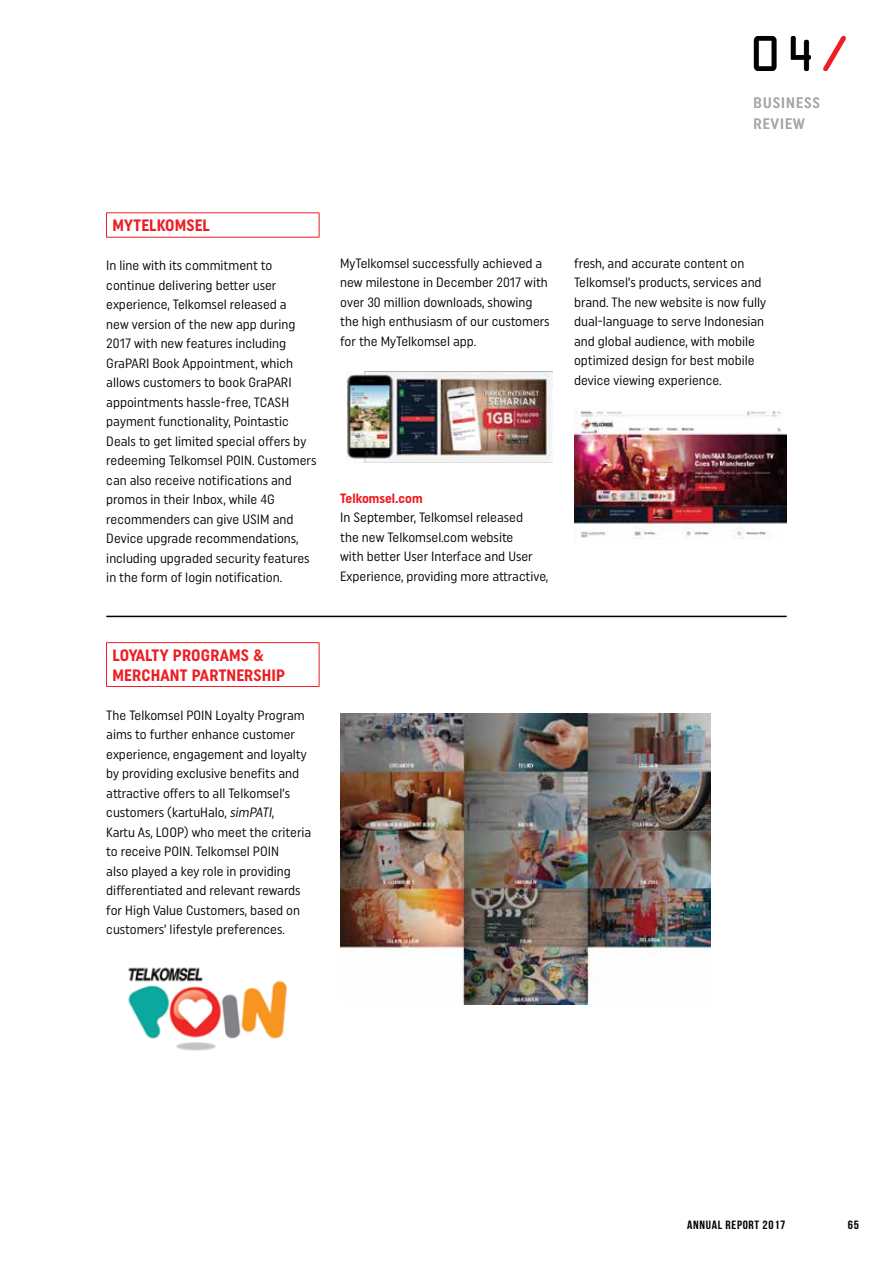
<style>
.page{position:relative;width:893px;height:1263px;background:#fff}
.page>*{position:absolute;margin:0;border:0;box-sizing:border-box;transform-origin:0 0}
.t1{font:45px "OCRA Std";color:#000}
.t2{font:700 16.5px/19.5px "Uniform Condensed";letter-spacing:.01em;color:#ed1d24}
.t3{font:500 15px/21px "Uniform Condensed";letter-spacing:.07em;color:#a7a9ac}
.t4{font:13.5px/19.5px "Uniform Condensed";color:#000}
.t5{font:700 13.5px "Uniform Condensed";color:#ed1d24}
.t6{font:12px "Bebas Neue";letter-spacing:.05em;color:#000;scale:1.1 1}
.s1{color:#ed1d24}
</style>
<div class="page">
<hr style="left:106px;top:616px;width:681px;height:1px;background:#000">
<hr style="left:106px;top:213px;width:213px;height:1px;background:#ed1d24">
<svg style="left:106px;top:214px;width:1px;height:23px"></svg>
<svg style="left:319px;top:213px;width:1px;height:24px"></svg>
<hr style="left:106px;top:237px;width:213px;height:1px;background:#ed1d24">
<img style="left:346px;top:371px;width:207px;height:92px">
<img style="left:574px;top:410px;width:213px;height:129px">
<hr style="left:106px;top:642px;width:213px;height:1px;background:#ed1d24">
<hr style="left:106px;top:643px;width:1px;height:43px;background:#ed1d24">
<hr style="left:319px;top:643px;width:1px;height:43px;background:#ed1d24">
<hr style="left:106px;top:686px;width:213px;height:1px;background:#ed1d24">
<img style="left:340px;top:713px;width:371px;height:291px">
<img style="left:128px;top:967px;width:159px;height:84px">
<h1 class="t1" style="left:749px;top:34px;width:103px">04<span class="s1">/</span></h1>
<p class="t3" style="left:763px;top:92px;width:59px;text-indent:-9px">BUSINESSSS<br>E</p>
<p class="t3" style="left:753px;top:113px;width:53px">REVIEW</p>
<p class="t2" style="left:112px;top:215px;width:99px">MYTELKOMSEL</p>
<p class="t4" style="left:106px;top:256px;width:212px">In line with its commitment to continue delivering better user experience, Telkomsel released a<br>new version of the new app during 2017 with new features including GraPARI Book Appointment, which allows customers to book GraPARI appointments hassle-free, TCASH payment functionality, Pointastic Deals to get limited special offers by redeeming Telkomsel POIN. Customers can also receive notifications and promos in their Inbox, while 4G recommenders can give USIM and Device upgrade recommendations, including upgraded security features in the form of login notification.</p>
<p class="t4" style="left:340px;top:253px;width:211px">MyTelkomsel successfully achieved a new milestone in December 2017 with over 30 million downloads, showing the high enthusiasm of our customers for the MyTelkomsel app.</p>
<p class="t5" style="left:340px;top:490px;width:84px">TELKOMSEL.COM</p>
<p class="t4" style="left:340px;top:508px;width:210px">In September, Telkomsel released<br>the new Telkomsel.com website<br>with better User Interface and User Experience, providing more attractive,</p>
<p class="t4" style="left:574px;top:253px;width:194px">fresh, and accurate content on Telkomsel’s products, services and brand. The new website is now fully dual-language to serve Indonesian and global audience, with mobile optimized design for best mobile device viewing experience.</p>
<p class="t2" style="left:112px;top:645px;width:174px">LOYALTY PROGRAMS &amp;<br>MERCHANT PARTNERSHIP</p>
<p class="t4" style="left:106px;top:705px;width:207px">The Telkomsel POIN Loyalty Program aims to further enhance customer experience, engagement and loyalty by providing exclusive benefits and attractive offers to all Telkomsel’s customers (kartuHalo, simPATI,<br>Kartu As, LOOP) who meet the criteria to receive POIN. Telkomsel POIN<br>also played a key role in providing differentiated and relevant rewards for High Value Customers, based on customers’ lifestyle preferences.</p>
<p class="t6" style="left:687px;top:1218px;width:91px">ANNUAL REPORT 2017</p>
<p class="t6" style="left:848px;top:1218px;width:12px">65</p>
</div>
